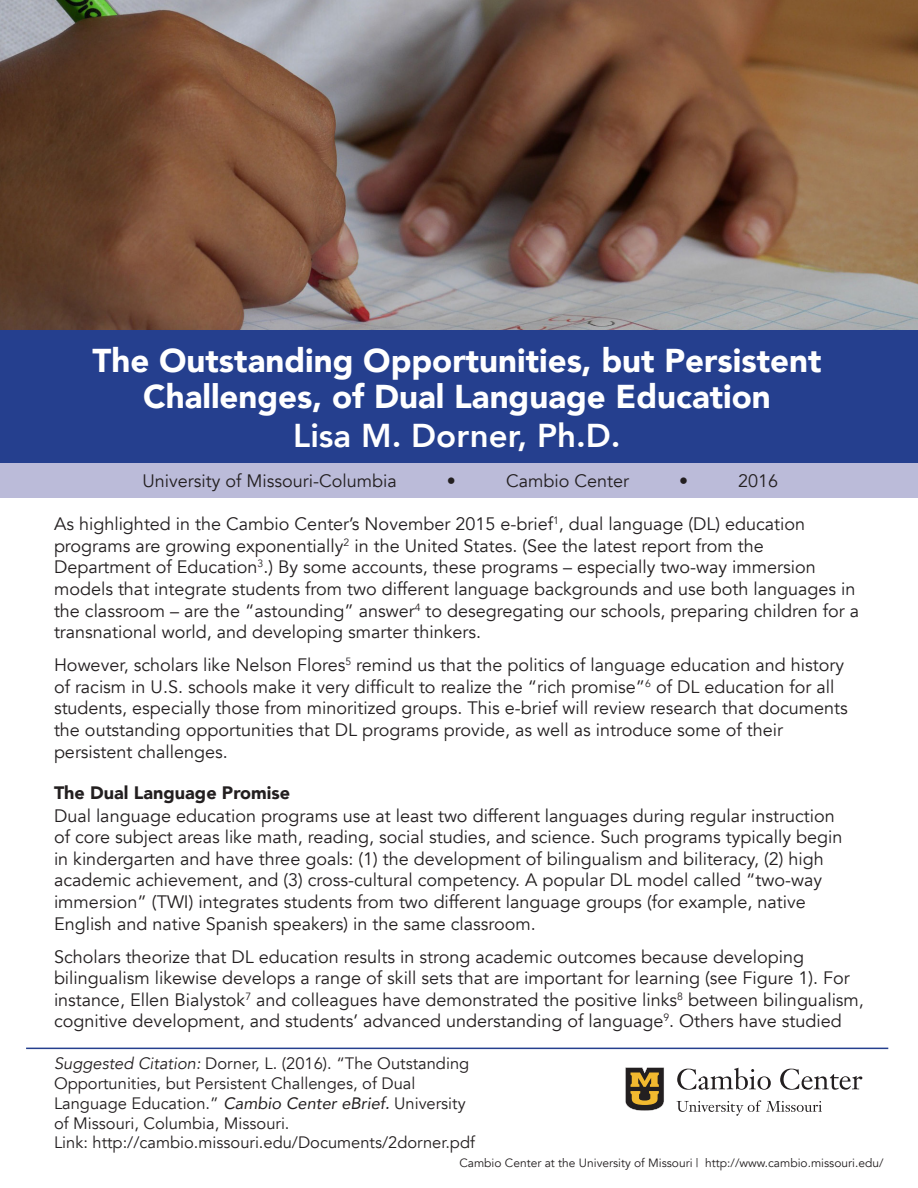
<style>
.page{position:relative;width:918px;height:1188px;background:#fff}
.page>*{position:absolute;margin:0;border:0;box-sizing:border-box;transform-origin:0 0}
.t1{font:900 33px/36px "Avenir";color:#fff;text-align:center}
.t2{font:800 33px "Avenir";color:#fff}
.t3{font:18px/21.6px "Avenir";color:#231f20}
.t4{font:900 18px "Avenir";color:#231f20}
.t5{font:16.5px/19.8px "Avenir";color:#231f20}
.t6{font:12px "Avenir";color:#231f20}
.s1{font-style:italic}
</style>
<div class="page">
<hr style="left:26px;top:1048px;width:862px;height:1px;background:#253f8e">
<svg style="left:625px;top:1067px;width:39px;height:44px;background:#7a653a"></svg>
<svg style="left:677px;top:1100px;width:145px;height:16px"></svg>
<svg style="left:677px;top:1068px;width:94px;height:22px"></svg>
<svg style="left:780px;top:1069px;width:82px;height:21px"></svg>
<img style="left:0;top:0;width:918px;height:330px">
<div style="left:0;top:330px;width:918px;height:168px;background:#253f8e"></div>
<div style="left:0;top:463px;width:918px;height:35px;background:#bbbbd9"></div>
<p class="t1" style="left:93px;top:342px;width:730px">The Outstanding Opportunities, but Persistent<br>Challenges, of Dual Language Education</p>
<p class="t2" style="left:293px;top:410px;width:329px">Lisa M. Dorner, Ph.D.</p>
<p class="t3" style="left:143px;top:470px;width:256px">University of Missouri-Columbia</p>
<p class="t3" style="left:447px;top:470px;width:10px">•</p>
<p class="t3" style="left:506px;top:470px;width:124px">Cambio Center</p>
<p class="t3" style="left:679px;top:470px;width:10px">•</p>
<p class="t3" style="left:738px;top:470px;width:42px">2016</p>
<p class="t3" style="left:54px;top:514px;width:807px">As highlighted in the Cambio Center’s November 2015 e-brief<sup>1</sup>, dual language (DL) education programs are growing exponentially<sup>2</sup> in the United States. (See the latest report from the Department of Education<sup>3</sup>.) By some accounts, these programs – especially two-way immersion models that integrate students from two different language backgrounds and use both languages in the classroom – are the “astounding” answer<sup>4</sup> to desegregating our schools, preparing children for a transnational world, and developing smarter thinkers.</p>
<p class="t3" style="left:54px;top:655px;width:795px">However, scholars like Nelson Flores<sup>5</sup> remind us that the politics of language education and history of racism in U.S. schools make it very difficult to realize the “rich promise”<sup>6</sup> of DL education for all students, especially those from minoritized groups. This e-brief will review research that documents the outstanding opportunities that DL programs provide, as well as introduce some of their persistent challenges.</p>
<p class="t4" style="left:54px;top:777px;width:238px">The Dual Language Promise</p>
<p class="t3" style="left:54px;top:805px;width:790px">Dual language education programs use at least two different languages during regular instruction of core subject areas like math, reading, social studies, and science. Such programs typically begin in kindergarten and have three goals: (1) the development of bilingualism and biliteracy, (2) high academic achievement, and (3) cross-cultural competency. A popular DL model called “two-way immersion” (TWI) integrates students from two different language groups (for example, native English and native Spanish speakers) in the same classroom.</p>
<p class="t3" style="left:54px;top:946px;width:811px">Scholars theorize that DL education results in strong academic outcomes because developing bilingualism likewise develops a range of skill sets that are important for learning (see Figure 1). For instance, Ellen Bialystok<sup>7</sup> and colleagues have demonstrated the positive links<sup>8</sup> between bilingualism, cognitive development, and students’ advanced understanding of language<sup>9</sup>. Others have studied</p>
<p class="t5" style="left:54px;top:1054px;width:417px"><span class="s1">Suggested Citation:</span> Dorner, L. (2016). “The Outstanding Opportunities, but Persistent Challenges, of Dual Language Education.” <span class="s1">Cambio Center eBrief.</span> University of Missouri, Columbia, Missouri.</p>
<p class="t5" style="left:54px;top:1133px;width:423px">Link: http://cambio.missouri.edu/Documents/2dorner.pdf</p>
<p class="t6" style="left:459px;top:1156px;width:426px">Cambio Center at the University of Missouri | http://www.cambio.missouri.edu/</p>
</div>
